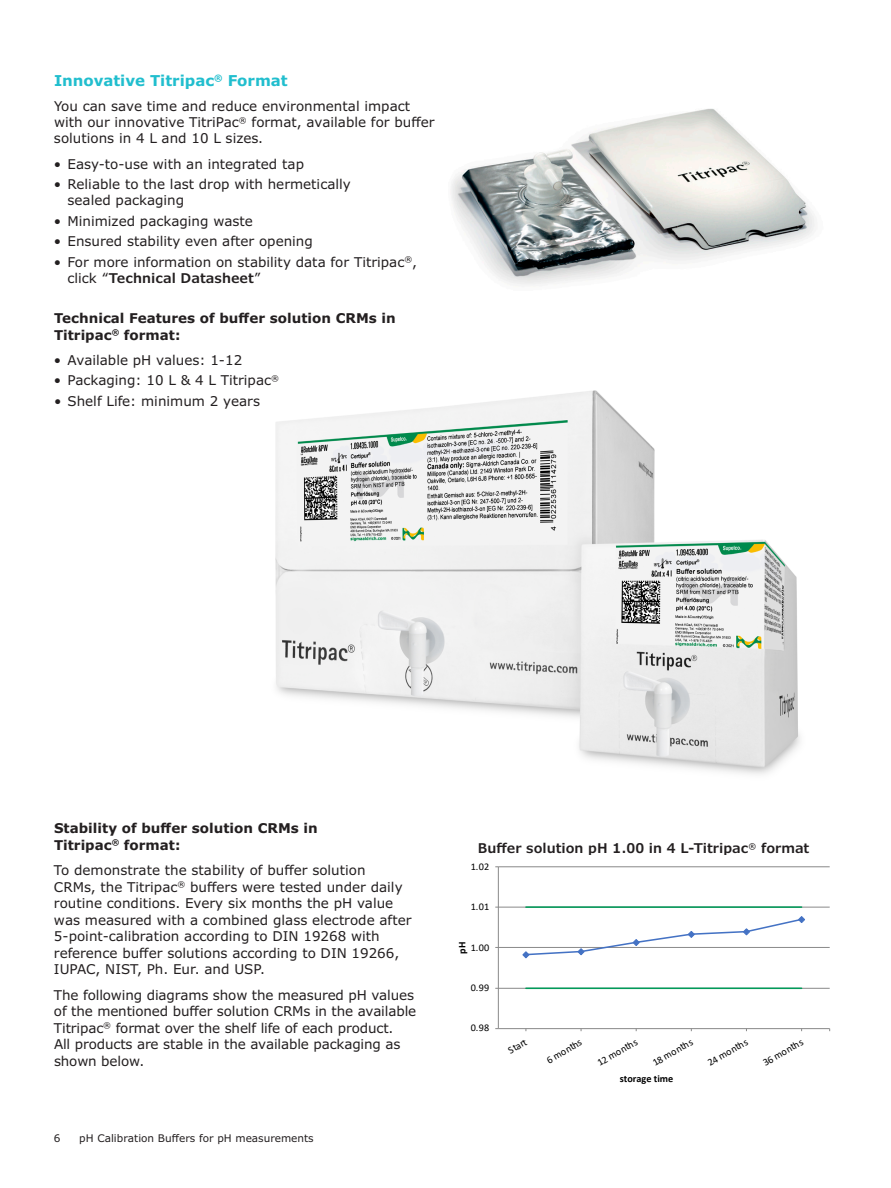
<style>
.page{position:relative;width:891px;height:1188px;background:#fff}
.page>*{position:absolute;margin:0;border:0;box-sizing:border-box;transform-origin:0 0}
.t1{font:700 15px "Verdana Pro";color:#21bece}
.t2{font:13.5px/16.5px "Verdana Pro";color:#231f20}
.t3{font:700 13.5px/16.5px "Verdana Pro";color:#231f20}
.t4{font:600 13.5px "Verdana Pro";color:#231f20}
.t5{font:10.5px "Verdana Pro";color:#231f20}
.t6{font:10.2px "Calibri";letter-spacing:-.005em;color:#000}
.t7{font:700 10.2px "Calibri";color:#000}
.s1{font-weight:600}
</style>
<div class="page">
<img style="left:275px;top:390px;width:525px;height:384px">
<svg style="left:495px;top:866px;width:336px;height:166px"></svg>
<img style="left:451px;top:108px;width:364px;height:177px">
<p class="t1" style="left:54px;top:71px;width:235px">Innovative Titripac<sup>®</sup> Format</p>
<p class="t2" style="left:54px;top:98px;width:382px">You can save time and reduce environmental impact with our innovative TitriPac<sup>®</sup> format, available for buffer solutions in 4 L and 10 L sizes.</p>
<p class="t2" style="left:54px;top:156px;width:252px">• Easy-to-use with an integrated tap</p>
<p class="t2" style="left:67px;top:176px;width:285px;text-indent:-13px">• Reliable to the last drop with hermetically sealed packaging</p>
<p class="t2" style="left:54px;top:213px;width:200px">• Minimized packaging waste</p>
<p class="t2" style="left:54px;top:233px;width:260px">• Ensured stability even after opening</p>
<p class="t2" style="left:67px;top:254px;width:351px;text-indent:-13px">• For more information on stability data for Titripac<sup>®</sup>, click “<span class="s1">Technical Datasheet</span>”</p>
<p class="t3" style="left:54px;top:310px;width:343px">Technical Features of buffer solution CRMs in<br>Titripac<sup>®</sup> format:</p>
<p class="t2" style="left:54px;top:352px;width:190px">• Available pH values: 1-12</p>
<p class="t2" style="left:54px;top:372px;width:227px">• Packaging: 10 L &amp; 4 L Titripac<sup>®</sup></p>
<p class="t2" style="left:54px;top:393px;width:208px">• Shelf Life: minimum 2 years</p>
<p class="t3" style="left:54px;top:820px;width:265px">Stability of buffer solution CRMs in<br>Titripac<sup>®</sup> format:</p>
<p class="t2" style="left:54px;top:862px;width:359px">To demonstrate the stability of buffer solution<br>CRMs, the Titripac<sup>®</sup> buffers were tested under daily routine conditions. Every six months the pH value was measured with a combined glass electrode after 5-point-calibration according to DIN 19268 with reference buffer solutions according to DIN 19266, IUPAC, NIST, Ph. Eur. and USP.</p>
<p class="t2" style="left:54px;top:987px;width:364px">The following diagrams show the measured pH values of the mentioned buffer solution CRMs in the available Titripac<sup>®</sup> format over the shelf life of each product.<br>All products are stable in the available packaging as shown below.</p>
<p class="t5" style="left:54px;top:1131px;width:8px">6</p>
<p class="t5" style="left:79px;top:1131px;width:236px">pH Calibration Buffers for pH measurements</p>
<p class="t4" style="left:478px;top:840px;width:333px">Buffer solution pH 1.00 in 4 L-Titripac<sup>®</sup> format</p>
<p class="t7" style="left:605px;top:841px;width:74px">Art. 109441.4000</p>
<p class="t6" style="left:471px;top:860px;width:20px">1.02</p>
<p class="t6" style="left:471px;top:900px;width:20px">1.01</p>
<p class="t7" style="left:455px;top:954px;width:13px;rotate:-90deg">pH</p>
<p class="t6" style="left:471px;top:940px;width:20px">1.00</p>
<p class="t6" style="left:471px;top:981px;width:20px">0.99</p>
<p class="t6" style="left:471px;top:1021px;width:20px">0.98</p>
<p class="t6" style="left:505px;top:1045px;width:21px;rotate:-30deg">Start</p>
<p class="t6" style="left:544px;top:1055px;width:40px;rotate:-30deg">6 months</p>
<p class="t6" style="left:595px;top:1057px;width:46px;rotate:-30deg">12 months</p>
<p class="t6" style="left:650px;top:1057px;width:46px;rotate:-30deg">18 months</p>
<p class="t6" style="left:705px;top:1057px;width:46px;rotate:-30deg">24 months</p>
<p class="t6" style="left:760px;top:1057px;width:46px;rotate:-30deg">36 months</p>
<p class="t7" style="left:620px;top:1072px;width:55px">storage time</p>
</div>
